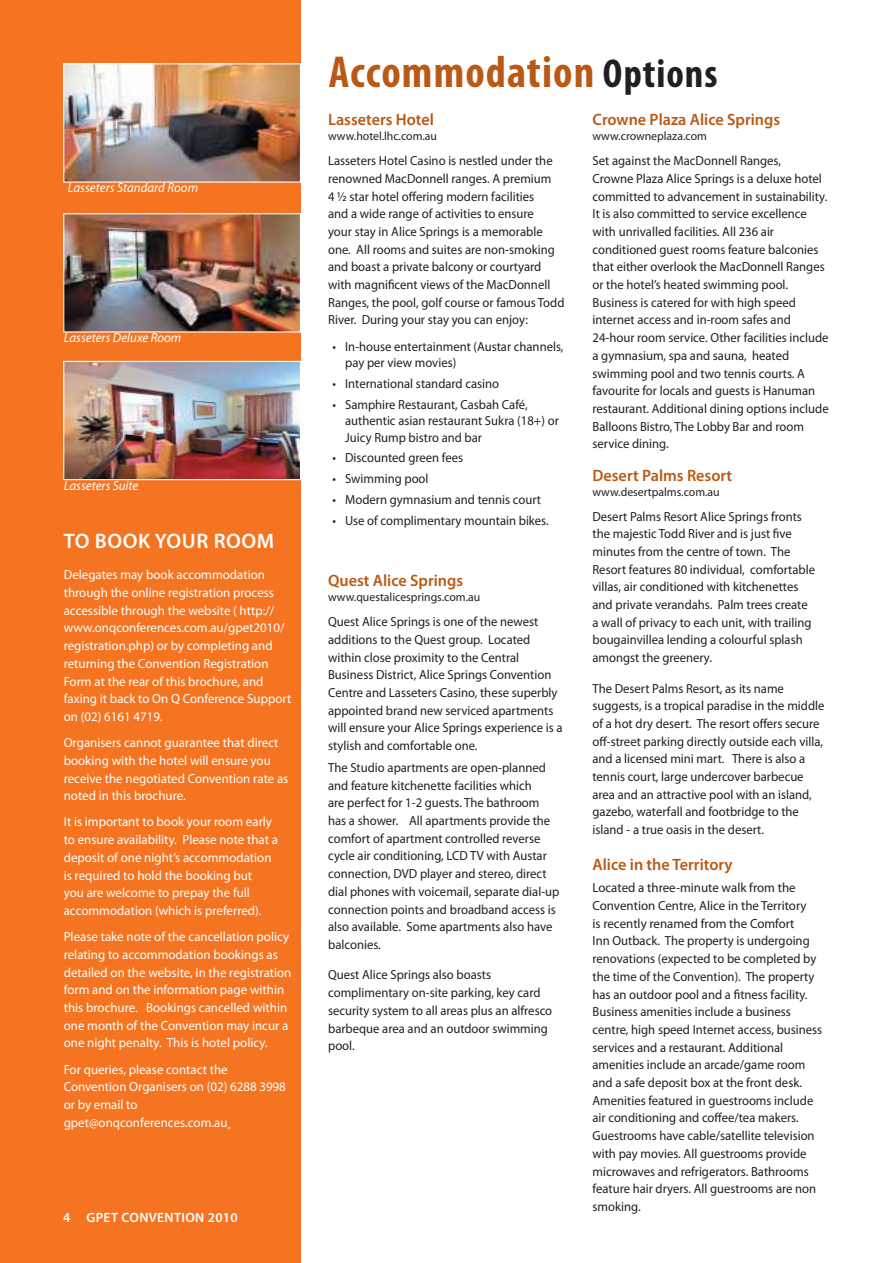
<style>
.page{position:relative;width:893px;height:1263px;background:#fff}
.page>*{position:absolute;margin:0;border:0;box-sizing:border-box;transform-origin:0 0}
.t1{font:700 condensed 45px "Myriad Pro";letter-spacing:.025em;color:#b95915}
.t2{font:600 21px "Myriad Pro";letter-spacing:.025em;color:#fff}
.t3{font:600 16.5px "Myriad Pro";color:#b95915}
.t4{font:600 13.5px "Myriad Pro";letter-spacing:.025em;color:#fff}
.t5{font:13.2px/17.7px "Myriad Pro";color:#231f20;scale:.96 1}
.t6{font:13.2px/17.7px "Myriad Pro";color:#fff}
.t7{font:13.2px/17.7px "Myriad Pro";color:#231f20}
.t8{font:italic 13.2px "Myriad Pro";color:#fff}
.t9{font:12px "Myriad Pro";color:#231f20}
.s1{font-size:40.5px;color:#231f20}
</style>
<div class="page">
<div style="left:0;top:0;width:300px;height:1263px;background:#f47421"></div>
<img style="left:65px;top:65px;width:234px;height:116px">
<div style="left:63px;top:63px;width:238px;height:120px;border:1px solid #fff"></div>
<img style="left:65px;top:215px;width:234px;height:116px">
<div style="left:63px;top:213px;width:238px;height:120px;border:1px solid #fff"></div>
<img style="left:65px;top:363px;width:234px;height:115px">
<div style="left:63px;top:361px;width:238px;height:119px;border:1px solid #fff"></div>
<p class="t8" style="left:68px;top:183px;width:132px">Lasseters Standard Room</p>
<p class="t8" style="left:64px;top:332px;width:119px">Lasseters Deluxe Room</p>
<p class="t8" style="left:64px;top:481px;width:76px">Lasseters Suite</p>
<h2 class="t2" style="left:64px;top:533px;width:212px">TO BOOK YOUR ROOM</h2>
<p class="t6" style="left:64px;top:567px;width:229px">Delegates may book accommodation through the online registration process accessible through the website ( http:// www.onqconferences.com.au/gpet2010/ registration.php) or by completing and returning the Convention Registration Form at the rear of this brochure, and faxing it back to On Q Conference Support on (02) 6161 4719.</p>
<p class="t6" style="left:64px;top:735px;width:226px">Organisers cannot guarantee that direct booking with the hotel will ensure you receive the negotiated Convention rate as noted in this brochure.</p>
<p class="t6" style="left:64px;top:815px;width:216px">It is important to book your room early to ensure availability. Please note that a deposit of one night’s accommodation is required to hold the booking but<br>you are welcome to prepay the full accommodation (which is preferred).</p>
<p class="t6" style="left:64px;top:929px;width:229px">Please take note of the cancellation policy relating to accommodation bookings as detailed on the website, in the registration form and on the information page within this brochure. Bookings cancelled within one month of the Convention may incur a one night penalty. This is hotel policy.</p>
<p class="t6" style="left:64px;top:1062px;width:224px">For queries, please contact the<br>Convention Organisers on (02) 6288 3998 or by email to gpet@onqconferences.com.au</p>
<p class="t4" style="left:63px;top:1212px;width:176px">4 GPET CONVENTION 2010</p>
<h1 class="t1" style="left:329px;top:55px;width:390px">Accommodation <span class="s1">Options</span></h1>
<p class="t3" style="left:328px;top:114px;width:107px">Lasseters Hotel</p>
<p class="t9" style="left:328px;top:132px;width:110px">www.hotel.lhc.com.au</p>
<p class="t5" style="left:328px;top:153px;width:248px">Lasseters Hotel Casino is nestled under the renowned MacDonnell ranges. A premium<br>4 ½ star hotel offering modern facilities<br>and a wide range of activities to ensure<br>your stay in Alice Springs is a memorable one. All rooms and suites are non-smoking and boast a private balcony or courtyard with magnificent views of the MacDonnell Ranges, the pool, golf course or famous Todd River. During your stay you can enjoy:</p>
<p class="t5" style="left:345px;top:339px;width:229px;line-height:16.5px;text-indent:-13px">• In-house entertainment (Austar channels, pay per view movies)</p>
<p class="t5" style="left:332px;top:376px;width:175px">• International standard casino</p>
<p class="t5" style="left:345px;top:397px;width:224px;line-height:16.5px;text-indent:-13px">• Samphire Restaurant, Casbah Café, authentic asian restaurant Sukra (18+) or<br>Juicy Rump bistro and bar</p>
<p class="t5" style="left:332px;top:450px;width:138px">• Discounted green fees</p>
<p class="t5" style="left:332px;top:471px;width:102px">• Swimming pool</p>
<p class="t5" style="left:332px;top:492px;width:219px">• Modern gymnasium and tennis court</p>
<p class="t5" style="left:332px;top:513px;width:227px">• Use of complimentary mountain bikes.</p>
<p class="t3" style="left:328px;top:575px;width:137px">Quest Alice Springs</p>
<p class="t9" style="left:328px;top:593px;width:154px">www.questalicesprings.com.au</p>
<p class="t5" style="left:328px;top:614px;width:246px">Quest Alice Springs is one of the newest additions to the Quest group. Located within close proximity to the Central Business District, Alice Springs Convention Centre and Lasseters Casino, these superbly appointed brand new serviced apartments will ensure your Alice Springs experience is a stylish and comfortable one.</p>
<p class="t5" style="left:328px;top:760px;width:242px">The Studio apartments are open-planned and feature kitchenette facilities which<br>are perfect for 1-2 guests. The bathroom has a shower. All apartments provide the comfort of apartment controlled reverse cycle air conditioning, LCD TV with Austar connection, DVD player and stereo, direct dial phones with voicemail, separate dial-up connection points and broadband access is also available. Some apartments also have balconies.</p>
<p class="t5" style="left:328px;top:968px;width:235px">Quest Alice Springs also boasts complimentary on-site parking, key card security system to all areas plus an alfresco barbeque area and an outdoor swimming pool.</p>
<p class="t3" style="left:592px;top:114px;width:189px">Crowne Plaza Alice Springs</p>
<p class="t9" style="left:592px;top:132px;width:116px">www.crowneplaza.com</p>
<p class="t5" style="left:592px;top:153px;width:248px">Set against the MacDonnell Ranges,<br>Crowne Plaza Alice Springs is a deluxe hotel committed to advancement in sustainability.<br>It is also committed to service excellence with unrivalled facilities. All 236 air conditioned guest rooms feature balconies that either overlook the MacDonnell Ranges or the hotel’s heated swimming pool.<br>Business is catered for with high speed internet access and in-room safes and 24-hour room service. Other facilities include a gymnasium, spa and sauna, heated swimming pool and two tennis courts. A favourite for locals and guests is Hanuman restaurant. Additional dining options include Balloons Bistro, The Lobby Bar and room service dining.</p>
<p class="t3" style="left:592px;top:469px;width:141px">Desert Palms Resort</p>
<p class="t9" style="left:592px;top:487px;width:129px">www.desertpalms.com.au</p>
<p class="t5" style="left:592px;top:509px;width:233px">Desert Palms Resort Alice Springs fronts the majestic Todd River and is just five minutes from the centre of town. The Resort features 80 individual, comfortable villas, air conditioned with kitchenettes and private verandahs. Palm trees create a wall of privacy to each unit, with trailing bougainvillea lending a colourful splash amongst the greenery.</p>
<p class="t5" style="left:592px;top:681px;width:243px">The Desert Palms Resort, as its name suggests, is a tropical paradise in the middle of a hot dry desert. The resort offers secure off-street parking directly outside each villa, and a licensed mini mart. There is also a tennis court, large undercover barbecue area and an attractive pool with an island, gazebo, waterfall and footbridge to the island - a true oasis in the desert.</p>
<p class="t3" style="left:592px;top:859px;width:142px">Alice in the Territory</p>
<p class="t7" style="left:592px;top:880px;width:231px">Located a three-minute walk from the Convention Centre, Alice in the Territory<br>is recently renamed from the Comfort<br>Inn Outback. The property is undergoing renovations (expected to be completed by the time of the Convention). The property has an outdoor pool and a fitness facility.<br>Business amenities include a business centre, high speed Internet access, business services and a restaurant. Additional amenities include an arcade/game room and a safe deposit box at the front desk.<br>Amenities featured in guestrooms include air conditioning and coffee/tea makers.<br>Guestrooms have cable/satellite television with pay movies. All guestrooms provide microwaves and refrigerators. Bathrooms feature hair dryers. All guestrooms are non smoking.</p>
</div>
